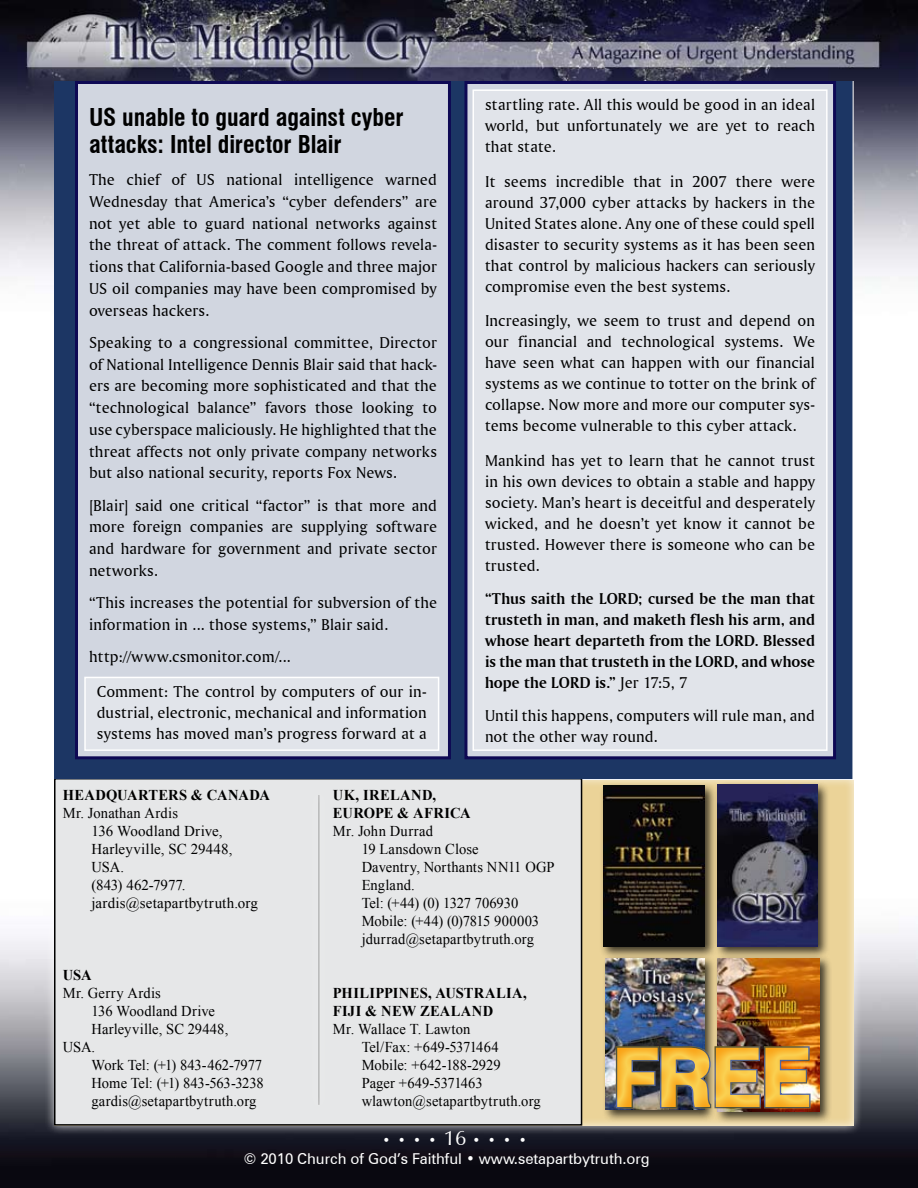
<style>
.page{position:relative;width:918px;height:1188px;background:#fff}
.page>*{position:absolute;margin:0;border:0;box-sizing:border-box;transform-origin:0 0}
.t1{font:800 82.5px "Swiss 721 BT";color:#fbd152;scale:.95 1}
.t2{font:700 condensed 24px/27px "Swiss 721 BT";letter-spacing:-.005em;color:#000}
.t3{font:16.5px/21px "Amerigo BT Roman A";letter-spacing:.01em;color:#000;text-align:justify}
.t4{font:16.5px/21px "Amerigo BT Bold A";letter-spacing:.01em;color:#000;text-align:justify}
.t5{font:15px/18px "Times New Roman";letter-spacing:.01em;color:#000}
.t6{font:700 15px/18px "Times New Roman";letter-spacing:.02em;color:#000}
.t7{font:15px "Zurich BT";letter-spacing:-.005em;color:#fff}
.t8{font:15px "Times New Roman";letter-spacing:-.01em;color:#000}
.t9{font:700 15px "Times New Roman";color:#000}
.t10{font:13.5px "Zapf Humanist 601 BT";color:#fff}
.s1{font-family:"Amerigo BT Roman A"}
.s2{font-size:21px}
</style>
<div class="page">
<img style="left:0;top:0;width:918px;height:282px">
<img style="left:0;top:927px;width:918px;height:261px">
<div style="left:44px;top:770px;width:819px;height:365px;background:#fff;opacity:.75"></div>
<div style="left:52px;top:778px;width:803px;height:348px;background:#fff;opacity:.75"></div>
<div style="left:55px;top:779px;width:527px;height:346px;background:#e6e7e8"></div>
<div style="left:54px;top:778px;width:528px;height:348px;border:2px solid #000"></div>
<div style="left:714px;top:781px;width:116px;height:179px;background:#000;opacity:.75"></div>
<img style="left:718px;top:785px;width:99px;height:162px">
<hr style="left:318px;top:793px;width:4px;height:313px;background:#fff;opacity:.75">
<div style="left:600px;top:782px;width:117px;height:177px;background:#000;opacity:.75"></div>
<img style="left:603px;top:786px;width:102px;height:161px">
<div style="left:602px;top:954px;width:115px;height:168px;background:#000;opacity:.75"></div>
<img style="left:606px;top:958px;width:98px;height:69px">
<div style="left:714px;top:955px;width:118px;height:169px;background:#000;opacity:.75"></div>
<img style="left:718px;top:959px;width:102px;height:68px">
<div style="left:54px;top:81px;width:798px;height:698px;background:#1c3664"></div>
<div style="left:76px;top:82px;width:373px;height:676px;background:#d1d6e0"></div>
<div style="left:75px;top:81px;width:376px;height:678px;border:3px solid #0e0954"></div>
<div style="left:466px;top:82px;width:369px;height:676px;background:#d1d6e0"></div>
<div style="left:464px;top:81px;width:372px;height:678px;border:3px solid #0e0954"></div>
<div style="left:85px;top:677px;width:354px;height:73px;background:#e1e4ea"></div>
<div style="left:84px;top:677px;width:355px;height:74px;border:2px solid #fff"></div>
<div style="left:473px;top:90px;width:354px;height:660px;background:#e1e4ea"></div>
<div style="left:472px;top:89px;width:356px;height:662px;border:2px solid #fff"></div>
<div style="left:600px;top:1027px;width:227px;height:101px;background:#fdb714;opacity:.86"></div>
<h2 class="t2" style="left:89px;top:104px;width:316px">US unable to guard against cyber attacks: Intel director Blair</h2>
<p class="t3" style="left:89px;top:169px;width:350px;line-height:21.8px">The chief of US national intelligence warned Wednesday that America’s “cyber defenders” are not yet able to guard national networks against the threat of attack. The comment follows revela&shy;tions that California-based Google and three major US oil companies may have been compromised by overseas hackers.</p>
<p class="t3" style="left:89px;top:331px;width:349px;line-height:21.8px">Speaking to a congressional committee, Director of National Intelligence Dennis Blair said that hack&shy;ers are becoming more sophisticated and that the “technological balance” favors those looking to use cyberspace maliciously. He highlighted that the threat affects not only private company networks but also national security, reports Fox News.</p>
<p class="t3" style="left:89px;top:494px;width:349px;line-height:21.8px">[Blair] said one critical “factor” is that more and more foreign companies are supplying software and hardware for government and private sector networks.</p>
<p class="t3" style="left:89px;top:592px;width:349px;line-height:21.8px">“This increases the potential for subversion of the information in ... those systems,” Blair said.</p>
<p class="t3" style="left:97px;top:639px;width:332px;line-height:35.2px;text-indent:-8px">http://www.csmonitor.com/...<br>Comment: The control by computers of our in-</p>
<p class="t3" style="left:97px;top:702px;width:332px">dustrial, electronic, mechanical and information systems has moved man’s progress forward at a</p>
<p class="t3" style="left:485px;top:94px;width:332px">startling rate. All this would be good in an ideal world, but unfortunately we are yet to reach that state.</p>
<p class="t3" style="left:485px;top:170px;width:332px">It seems incredible that in 2007 there were around 37,000 cyber attacks by hackers in the United States alone. Any one of these could spell disaster to security systems as it has been seen that control by malicious hackers can seriously compromise even the best systems.</p>
<p class="t3" style="left:485px;top:310px;width:332px">Increasingly, we seem to trust and depend on our financial and technological systems. We have seen what can happen with our financial systems as we continue to totter on the brink of collapse. Now more and more our computer sys&shy;tems become vulnerable to this cyber attack.</p>
<p class="t3" style="left:485px;top:449px;width:332px">Mankind has yet to learn that he cannot trust in his own devices to obtain a stable and happy society. Man’s heart is deceitful and desperately wicked, and he doesn’t yet know it cannot be trusted. However there is someone who can be trusted.</p>
<p class="t4" style="left:485px;top:587px;width:332px">“Thus saith the LORD; cursed be the man that trusteth in man, and maketh flesh his arm, and whose heart departeth from the LORD. Blessed is the man that trusteth in the LORD, and whose hope the LORD is.” <span class="s1">Jer 17:5, 7</span></p>
<p class="t3" style="left:485px;top:705px;width:332px">Until this happens, computers will rule man, and not the other way round.</p>
<p class="t6" style="left:63px;top:786px;width:209px">HEADQUARTERS &amp; CANADA</p>
<p class="t5" style="left:92px;top:804px;width:168px;text-indent:-29px">Mr. Jonathan Ardis<br>136 Woodland Drive,<br>Harleyville, SC 29448,<br>USA.<br>(843) 462-7977. jardis@setapartbytruth.org</p>
<p class="t9" style="left:63px;top:965px;width:30px">USA</p>
<p class="t5" style="left:63px;top:984px;width:100px">Mr. Gerry Ardis</p>
<p class="t5" style="left:92px;top:1002px;width:125px">136 Woodland Drive</p>
<p class="t5" style="left:92px;top:1020px;width:138px">Harleyville, SC 29448,</p>
<p class="t5" style="left:63px;top:1038px;width:34px">USA.</p>
<p class="t8" style="left:92px;top:1055px;width:172px">Work Tel: (+1) 843-462-7977</p>
<p class="t5" style="left:92px;top:1074px;width:174px">Home Tel: (+1) 843-563-3238</p>
<p class="t5" style="left:92px;top:1092px;width:167px">gardis@setapartbytruth.org</p>
<p class="t6" style="left:333px;top:786px;width:139px">UK, IRELAND,<br>EUROPE &amp; AFRICA</p>
<p class="t5" style="left:362px;top:822px;width:194px;text-indent:-29px">Mr. John Durrad<br>19 Lansdown Close<br>Daventry, Northants NN11 OGP<br>England.<br>Tel: (+44) (0) 1327 706930<br>Mobile: (+44) (0)7815 900003 jdurrad@setapartbytruth.org</p>
<p class="t6" style="left:333px;top:984px;width:195px">PHILIPPINES, AUSTRALIA,<br>FIJI &amp; NEW ZEALAND</p>
<p class="t5" style="left:362px;top:1020px;width:181px;text-indent:-29px">Mr. Wallace T. Lawton<br>Tel/Fax: +649-5371464<br>Mobile: +642-188-2929<br>Pager +649-5371463 wlawton@setapartbytruth.org</p>
<h1 class="t1" style="left:612px;top:1028px;width:213px">FREE</h1>
<p class="t10" style="left:382px;top:1132px;width:146px">• • • • <span class="s2">16</span> • • • •</p>
<p class="t7" style="left:244px;top:1149px;width:407px">© 2010 Church of God’s Faithful • www.setapartbytruth.org</p>
</div>
